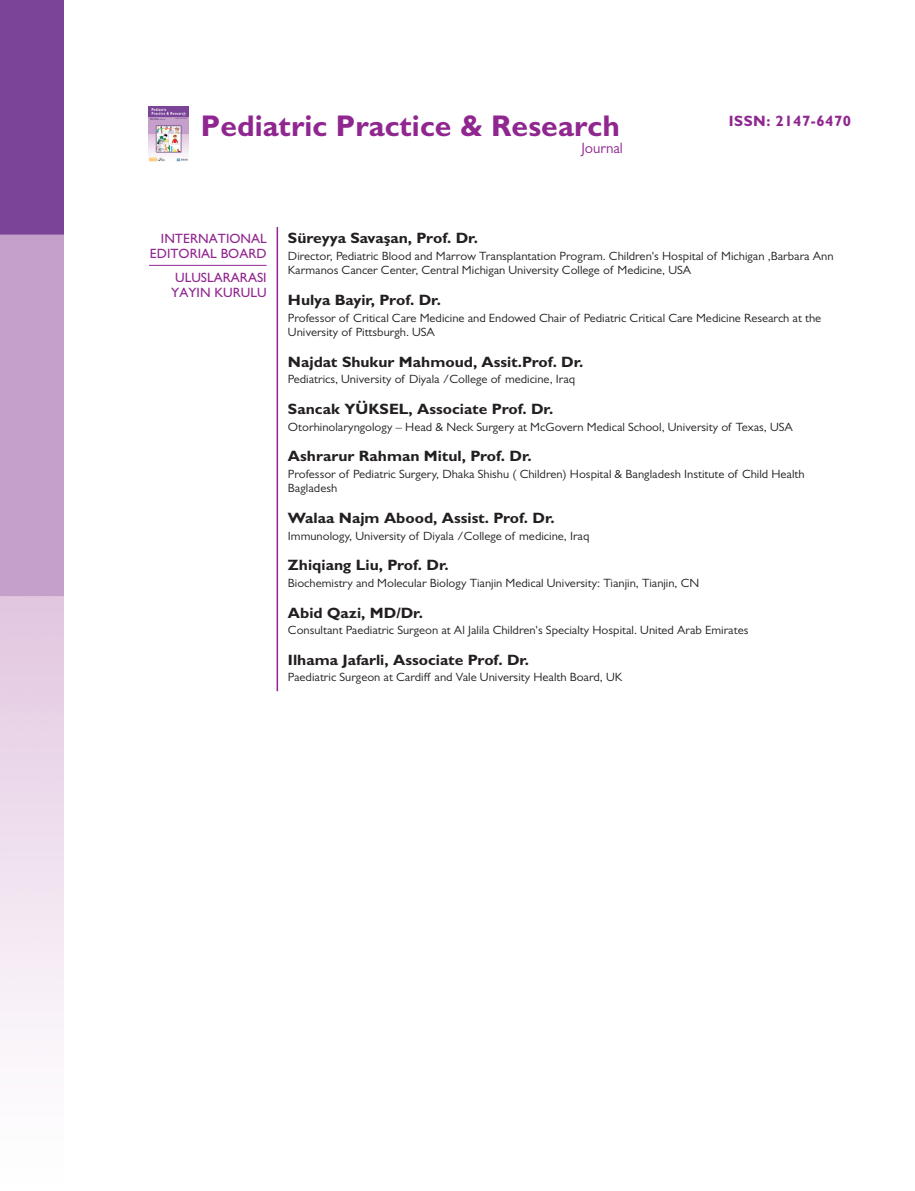
<style>
.page{position:relative;width:915px;height:1191px;background:#fff}
.page>*{position:absolute;margin:0;border:0;box-sizing:border-box;transform-origin:0 0}
.t1{font:700 30px "Gill Sans MT Pro";color:#90268f}
.Kapak_Yazar{font:700 15px "Gill Sans MT Pro";color:#231f20;scale:1.04 1}
.t2{font:700 15px "Gill Sans MT Pro";letter-spacing:.035em;color:#90268f}
.t3{font:15px "Gill Sans MT Pro";color:#90268f}
.t4{font:500 13.5px "Gill Sans MT Pro";color:#90268f}
.Kapak_Kurum{font:12px/14.4px "Gill Sans MT Pro";color:#231f20;scale:1.04 1}
</style>
<div class="page">
<img style="left:149px;top:106px;width:39px;height:56px">
<img style="left:0;top:0;width:64px;height:1042px">
<hr style="left:149px;top:265px;width:117px;height:1px;background:#90268f">
<hr style="left:276px;top:227px;width:2px;height:464px;background:#90268f">
<h1 class="t1" style="left:201px;top:107px;width:420px">Pediatric Practice &amp; Research</h1>
<p class="t3" style="left:581px;top:139px;width:43px">Journal</p>
<p class="t2" style="left:728px;top:111px;width:124px">ISSN: 2147-6470</p>
<p class="t4" style="left:161px;top:230px;width:107px">INTERNATIONAL</p>
<p class="t4" style="left:150px;top:245px;width:118px">EDITORIAL BOARD</p>
<p class="t4" style="left:175px;top:269px;width:93px">ULUSLARARASI</p>
<p class="t4" style="left:171px;top:284px;width:97px">YAYIN KURULU</p>
<p class="Kapak_Yazar" style="left:288px;top:229px;width:184px">Süreyya Savaşan, Prof. Dr.</p>
<p class="Kapak_Kurum" style="left:288px;top:248px;width:526px">Director, Pediatric Blood and Marrow Transplantation Program. Children's Hospital of Michigan ,Barbara Ann<br>Karmanos Cancer Center, Central Michigan University College of Medicine, USA</p>
<p class="Kapak_Yazar" style="left:288px;top:291px;width:148px">Hulya Bayir, Prof. Dr.</p>
<p class="Kapak_Kurum" style="left:288px;top:310px;width:514px">Professor of Critical Care Medicine and Endowed Chair of Pediatric Critical Care Medicine Research at the<br>University of Pittsburgh. USA</p>
<p class="Kapak_Yazar" style="left:288px;top:352px;width:285px">Najdat Shukur Mahmoud, Assit.Prof. Dr.</p>
<p class="Kapak_Kurum" style="left:288px;top:372px;width:278px">Pediatrics, University of Diyala /College of medicine, Iraq</p>
<p class="Kapak_Yazar" style="left:288px;top:399px;width:256px">Sancak YÜKSEL, Associate Prof. Dr.</p>
<p class="Kapak_Kurum" style="left:288px;top:419px;width:487px">Otorhinolaryngology – Head &amp; Neck Surgery at McGovern Medical School, University of Texas, USA</p>
<p class="Kapak_Yazar" style="left:288px;top:447px;width:236px">Ashrarur Rahman Mitul, Prof. Dr.</p>
<p class="Kapak_Kurum" style="left:288px;top:466px;width:498px">Professor of Pediatric Surgery, Dhaka Shishu ( Children) Hospital &amp; Bangladesh Institute of Child Health<br>Bagladesh</p>
<p class="Kapak_Yazar" style="left:288px;top:508px;width:258px">Walaa Najm Abood, Assist. Prof. Dr.</p>
<p class="Kapak_Kurum" style="left:288px;top:528px;width:291px">Immunology, University of Diyala /College of medicine, Iraq</p>
<p class="Kapak_Yazar" style="left:288px;top:556px;width:156px">Zhiqiang Liu, Prof. Dr.</p>
<p class="Kapak_Kurum" style="left:288px;top:575px;width:397px">Biochemistry and Molecular Biology Tianjin Medical University: Tianjin, Tianjin, CN</p>
<p class="Kapak_Yazar" style="left:288px;top:603px;width:131px">Abid Qazi, MD/Dr.</p>
<p class="Kapak_Kurum" style="left:288px;top:623px;width:444px">Consultant Paediatric Surgeon at Al Jalila Children's Specialty Hospital. United Arab Emirates</p>
<p class="Kapak_Yazar" style="left:288px;top:650px;width:233px">Ilhama Jafarli, Associate Prof. Dr.</p>
<p class="Kapak_Kurum" style="left:288px;top:670px;width:323px">Paediatric Surgeon at Cardiff and Vale University Health Board, UK</p>
</div>
